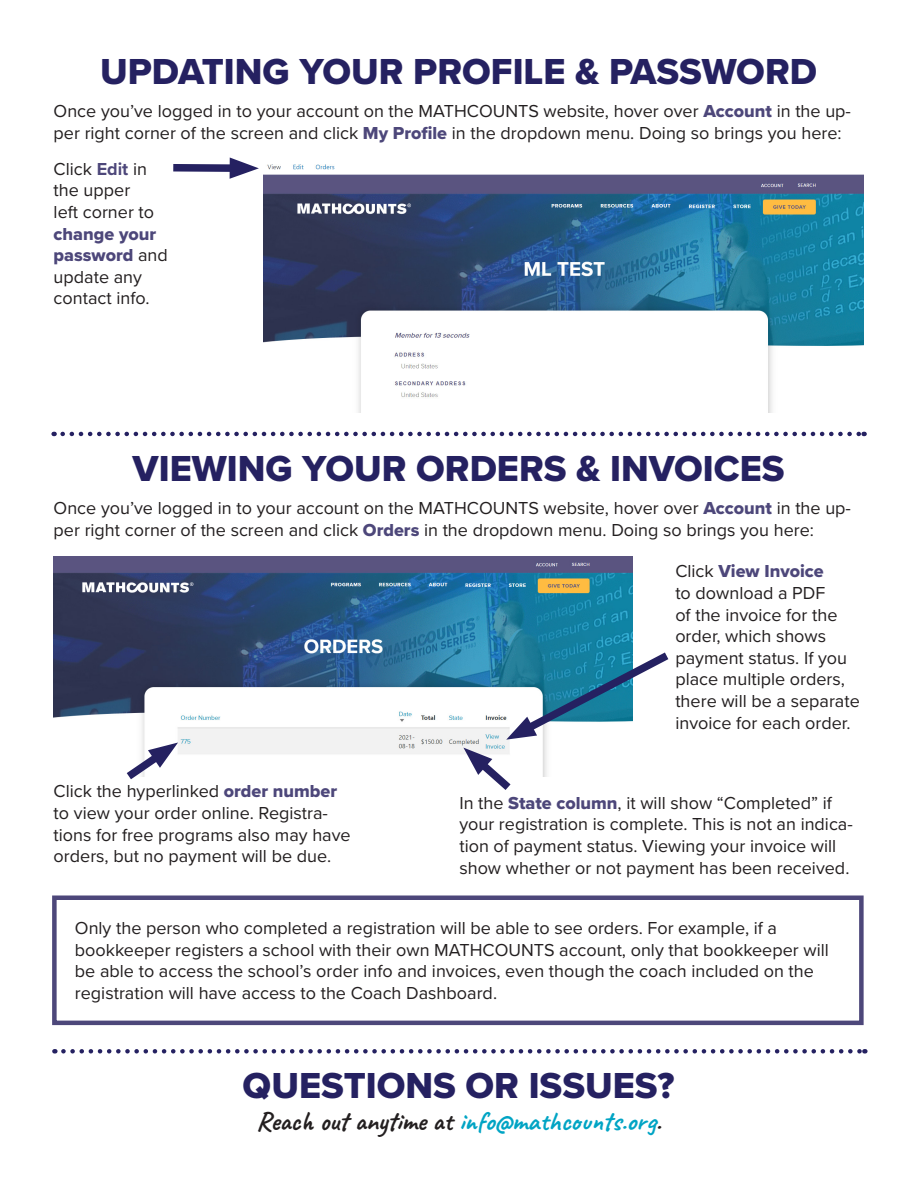
<style>
.page{position:relative;width:918px;height:1188px;background:#fff}
.page>*{position:absolute;margin:0;border:0;box-sizing:border-box;transform-origin:0 0}
.t1{font:37.5px "Proxima Nova Extrabld";color:#252161}
.t2{font:27px "Caveat";color:#00a4c4}
.t3{font:18px/21.6px "Proxima Nova";color:#231f20}
.s1{font-family:"Proxima Nova Extrabld";color:#4d477a}
.s2{font-weight:700;color:#4d477a}
.s3{color:#231f20}
</style>
<div class="page">
<img style="left:263px;top:164px;width:601px;height:248px">
<svg style="left:173px;top:158px;width:86px;height:21px"></svg>
<svg style="left:63px;top:432px;width:802px;height:4px"></svg>
<img style="left:54px;top:556px;width:579px;height:221px">
<svg style="left:506px;top:646px;width:163px;height:96px"></svg>
<svg style="left:118px;top:742px;width:60px;height:38px"></svg>
<svg style="left:63px;top:1049px;width:802px;height:5px"></svg>
<div style="left:52px;top:896px;width:812px;height:129px;border:4px solid #4d477a"></div>
<svg style="left:463px;top:748px;width:56px;height:42px"></svg>
<p class="t1" style="left:100px;top:43px;width:718px">UPDATING YOUR PROFILE &amp; PASSWORD</p>
<p class="t3" style="left:54px;top:100px;width:799px">Once you’ve logged in to your account on the MATHCOUNTS website, hover over <span class="s1">Account</span> in the up&shy;per right corner of the screen and click <span class="s1">My Profile</span> in the dropdown menu. Doing so brings you here:</p>
<p class="t3" style="left:54px;top:157px;width:116px">Click <span class="s2">Edit</span> in the upper<br>left corner to <span class="s1">change your password</span> and update any contact info.</p>
<p class="t1" style="left:133px;top:440px;width:654px">VIEWING YOUR ORDERS &amp; INVOICES</p>
<p class="t3" style="left:54px;top:496px;width:799px">Once you’ve logged in to your account on the MATHCOUNTS website, hover over <span class="s1">Account</span> in the up&shy;per right corner of the screen and click <span class="s1">Orders</span> in the dropdown menu. Doing so brings you here:</p>
<p class="t3" style="left:675px;top:560px;width:186px">Click <span class="s1">View Invoice<br></span>to download a PDF<br>of the invoice for the order, which shows payment status. If you place multiple orders, there will be a separate invoice for each order.</p>
<p class="t3" style="left:54px;top:780px;width:299px">Click the hyperlinked <span class="s1">order number </span>to view your order online. Registra&shy;tions for free programs also may have orders, but no payment will be due.</p>
<p class="t3" style="left:459px;top:791px;width:395px">In the <span class="s1">State column</span>, it will show “Completed” if your registration is complete. This is not an indica&shy;tion of payment status. Viewing your invoice will show whether or not payment has been received.</p>
<p class="t3" style="left:75px;top:917px;width:755px">Only the person who completed a registration will be able to see orders. For example, if a bookkeeper registers a school with their own MATHCOUNTS account, only that bookkeeper will be able to access the school’s order info and invoices, even though the coach included on the registration will have access to the Coach Dashboard.</p>
<p class="t1" style="left:243px;top:1058px;width:433px">QUESTIONS OR ISSUES?</p>
<p class="t2" style="left:256px;top:1105px;width:407px"><span class="s3">Reach out anytime at</span> info@mathcounts.org<span class="s3">.</span></p>
</div>
